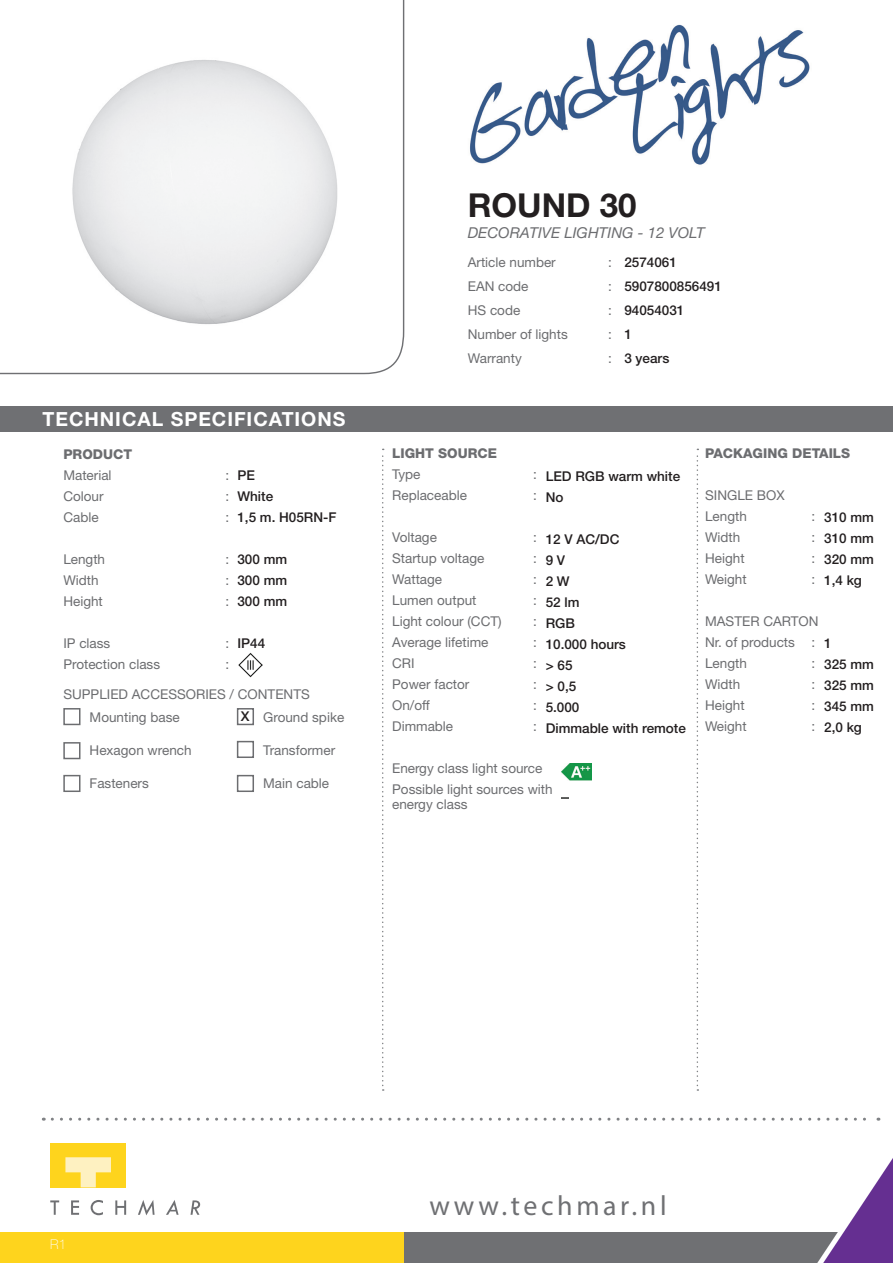
<style>
.page{position:relative;width:893px;height:1263px;background:#fff}
.page>*{position:absolute;margin:0;border:0;box-sizing:border-box;transform-origin:0 0}
.t1{font:700 33px "Helvetica Neue LT Std";color:#231f20}
.t2{font:27.9px "Myriad Pro";letter-spacing:.13em;color:#6f7073}
.t3{font:700 19.5px "Helvetica Neue LT Std";letter-spacing:.05em;color:#fff}
.t4{font:italic 15px "Helvetica Neue LT Std";color:#6c6d70}
.t5{font:13.5px/21px "Helvetica Neue LT Std";color:#6c6d70}
.t6{font:500 13.5px/21px "Helvetica Neue LT Std";color:#231f20}
.t7{font:800 13.5px "Helvetica Neue LT Std";color:#6c6d70}
.t8{font:100 13.5px "Helvetica Neue LT Std";color:#fff}
</style>
<div class="page">
<svg style="left:0;top:0;width:405px;height:375px"></svg>
<div style="left:0;top:406px;width:893px;height:26px;background:#6f7073"></div>
<svg style="left:52px;top:1118px;width:827px;height:3px"></svg>
<svg style="left:382px;top:449px;width:2px;height:642px"></svg>
<svg style="left:697px;top:449px;width:1px;height:642px"></svg>
<div style="left:404px;top:1232px;width:489px;height:31px;background:#6f7073"></div>
<div style="left:0;top:1232px;width:404px;height:31px;background:#fed41d"></div>
<svg style="left:50px;top:1200px;width:9px;height:15px"></svg>
<svg style="left:71px;top:1200px;width:8px;height:15px"></svg>
<svg style="left:115px;top:1200px;width:11px;height:15px"></svg>
<svg style="left:166px;top:1200px;width:13px;height:15px"></svg>
<svg style="left:191px;top:1200px;width:9px;height:15px"></svg>
<svg style="left:91px;top:1200px;width:12px;height:15px"></svg>
<svg style="left:138px;top:1200px;width:17px;height:15px"></svg>
<div style="left:50px;top:1143px;width:76px;height:44px;background:#fed41d"></div>
<svg style="left:65px;top:1157px;width:46px;height:30px"></svg>
<div style="left:63px;top:708px;width:17px;height:17px;border:2px solid #6c6d70"></div>
<div style="left:63px;top:742px;width:17px;height:17px;border:2px solid #6c6d70"></div>
<div style="left:63px;top:775px;width:17px;height:17px;border:2px solid #6c6d70"></div>
<div style="left:237px;top:708px;width:17px;height:17px;border:2px solid #6c6d70"></div>
<div style="left:237px;top:741px;width:17px;height:17px;border:2px solid #6c6d70"></div>
<div style="left:237px;top:775px;width:17px;height:17px;border:2px solid #6c6d70"></div>
<img style="left:238px;top:652px;width:25px;height:25px">
<img style="left:50px;top:36px;width:305px;height:315px">
<img style="left:470px;top:24px;width:340px;height:141px">
<img style="left:817px;top:1158px;width:76px;height:105px">
<img style="left:562px;top:763px;width:30px;height:17px">
<img style="left:562px;top:797px;width:7px;height:2px">
<h3 class="t3" style="left:43px;top:407px;width:304px">TECHNICAL SPECIFICATIONS</h3>
<p class="t7" style="left:63px;top:446px;width:70px">PRODUCT</p>
<p class="t5" style="left:63px;top:464px;width:50px">Material</p>
<p class="t5" style="left:225px;top:464px;width:5px">:</p>
<p class="t5" style="left:63px;top:485px;width:42px">Colour</p>
<p class="t5" style="left:225px;top:485px;width:5px">:</p>
<p class="t5" style="left:63px;top:506px;width:37px">Cable</p>
<p class="t5" style="left:225px;top:506px;width:5px">:</p>
<p class="t5" style="left:63px;top:548px;width:43px">Length</p>
<p class="t5" style="left:225px;top:548px;width:5px">:</p>
<p class="t5" style="left:63px;top:569px;width:37px">Width</p>
<p class="t5" style="left:225px;top:569px;width:5px">:</p>
<p class="t5" style="left:63px;top:590px;width:41px">Height</p>
<p class="t5" style="left:225px;top:590px;width:5px">:</p>
<p class="t5" style="left:63px;top:632px;width:48px">IP class</p>
<p class="t5" style="left:225px;top:632px;width:5px">:</p>
<p class="t5" style="left:63px;top:653px;width:98px">Protection class</p>
<p class="t5" style="left:225px;top:653px;width:5px">:</p>
<p class="t5" style="left:63px;top:683px;width:27px">Suppli</p>
<p class="t5" style="left:110px;top:683px;width:199px">ed acc essori es / contents</p>
<p class="t6" style="left:237px;top:465px;width:101px">PE<br>White<br>1,5 m. H05RN-F</p>
<p class="t6" style="left:237px;top:549px;width:51px;text-align:justify">300 mm 300 mm 300 mm</p>
<p class="t6" style="left:237px;top:633px;width:29px">IP44</p>
<p class="t5" style="left:90px;top:707px;width:92px">Mounting base</p>
<p class="t5" style="left:90px;top:740px;width:103px">Hexagon wrench</p>
<p class="t5" style="left:90px;top:773px;width:61px">Fasteners</p>
<p class="t6" style="left:241px;top:706px;width:10px">X</p>
<p class="t5" style="left:263px;top:707px;width:83px">Ground spike</p>
<p class="t5" style="left:263px;top:740px;width:74px">Transformer</p>
<p class="t5" style="left:263px;top:773px;width:68px">Main cable</p>
<h1 class="t1" style="left:468px;top:185px;width:170px">ROUND 30</h1>
<p class="t4" style="left:468px;top:224px;width:239px">DECORATIVE LIGHTING - 12 VOLT</p>
<p class="t5" style="left:468px;top:252px;width:90px">Article number</p>
<p class="t5" style="left:608px;top:252px;width:5px">:</p>
<p class="t5" style="left:468px;top:276px;width:10px">EAN</p>
<p class="t5" style="left:498px;top:276px;width:32px">code</p>
<p class="t5" style="left:608px;top:276px;width:5px">:</p>
<p class="t5" style="left:468px;top:300px;width:54px">HS code</p>
<p class="t5" style="left:608px;top:300px;width:5px">:</p>
<p class="t5" style="left:468px;top:324px;width:102px">Number of lights</p>
<p class="t5" style="left:608px;top:324px;width:5px">:</p>
<p class="t5" style="left:468px;top:348px;width:55px">Warranty</p>
<p class="t5" style="left:608px;top:348px;width:5px">:</p>
<p class="t6" style="left:624px;top:250px;width:99px;line-height:24px">2574061<br>5907800856491<br>94054031<br>1<br>3 years</p>
<p class="t7" style="left:392px;top:445px;width:66px">LIGHT SOURC</p>
<p class="t7" style="left:488px;top:445px;width:11px">E</p>
<p class="t5" style="left:392px;top:464px;width:30px">Type</p>
<p class="t5" style="left:533px;top:464px;width:5px">:</p>
<p class="t5" style="left:392px;top:485px;width:76px">Replaceable</p>
<p class="t5" style="left:533px;top:485px;width:5px">:</p>
<p class="t5" style="left:392px;top:527px;width:46px">Voltage</p>
<p class="t5" style="left:533px;top:527px;width:5px">:</p>
<p class="t5" style="left:392px;top:548px;width:94px">Startup voltage</p>
<p class="t5" style="left:533px;top:548px;width:5px">:</p>
<p class="t5" style="left:392px;top:569px;width:52px">Wattage</p>
<p class="t5" style="left:533px;top:569px;width:5px">:</p>
<p class="t5" style="left:392px;top:590px;width:86px">Lumen output</p>
<p class="t5" style="left:533px;top:590px;width:5px">:</p>
<p class="t5" style="left:392px;top:611px;width:111px">Light colour (CCT)</p>
<p class="t5" style="left:533px;top:611px;width:5px">:</p>
<p class="t5" style="left:392px;top:632px;width:98px">Average lifetime</p>
<p class="t5" style="left:533px;top:632px;width:5px">:</p>
<p class="t5" style="left:392px;top:653px;width:24px">CRI</p>
<p class="t5" style="left:533px;top:653px;width:5px">:</p>
<p class="t5" style="left:392px;top:674px;width:79px">Power factor</p>
<p class="t5" style="left:533px;top:674px;width:5px">:</p>
<p class="t5" style="left:392px;top:695px;width:39px">On/off</p>
<p class="t5" style="left:533px;top:695px;width:5px">:</p>
<p class="t5" style="left:392px;top:716px;width:63px">Dimmable</p>
<p class="t5" style="left:533px;top:716px;width:5px">:</p>
<p class="t5" style="left:392px;top:758px;width:162px">Energy class light source<br>Possible light sources with</p>
<p class="t5" style="left:392px;top:794px;width:77px">energy class</p>
<p class="t6" style="left:546px;top:465px;width:136px">LED RGB warm white<br>No</p>
<p class="t6" style="left:546px;top:528px;width:142px">12 V AC/DC<br>9 V<br>2 W<br>52 lm<br>RGB<br>10.000 hours<br>&gt; 65<br>&gt; 0,5<br>5.000<br>Dimmable with remote</p>
<p class="t7" style="left:705px;top:445px;width:147px">PACKAGING DETAILS</p>
<p class="t5" style="left:705px;top:485px;width:81px">Si ngle box<br>Length</p>
<p class="t6" style="left:824px;top:507px;width:51px;text-align:justify">310 mm 310 mm 320 mm 1,4 kg</p>
<p class="t5" style="left:811px;top:506px;width:5px">:</p>
<p class="t5" style="left:705px;top:527px;width:37px">Width</p>
<p class="t5" style="left:811px;top:527px;width:5px">:</p>
<p class="t5" style="left:705px;top:548px;width:41px">Height</p>
<p class="t5" style="left:811px;top:548px;width:5px">:</p>
<p class="t5" style="left:705px;top:569px;width:43px">Weight</p>
<p class="t5" style="left:811px;top:569px;width:5px">:</p>
<p class="t5" style="left:705px;top:611px;width:115px">Master carton<br>Nr. of products :<br>Length</p>
<p class="t6" style="left:824px;top:633px;width:51px">1<br>325 mm<br>325 mm<br>345 mm<br>2,0 kg</p>
<p class="t5" style="left:811px;top:653px;width:5px">:</p>
<p class="t5" style="left:705px;top:674px;width:37px">Width</p>
<p class="t5" style="left:811px;top:674px;width:5px">:</p>
<p class="t5" style="left:705px;top:695px;width:41px">Height</p>
<p class="t5" style="left:811px;top:695px;width:5px">:</p>
<p class="t5" style="left:705px;top:716px;width:43px">Weight</p>
<p class="t5" style="left:811px;top:716px;width:5px">:</p>
<p class="t8" style="left:50px;top:1237px;width:18px">R1</p>
<h2 class="t2" style="left:429px;top:1188px;width:239px">www.techmar.nl</h2>
</div>
